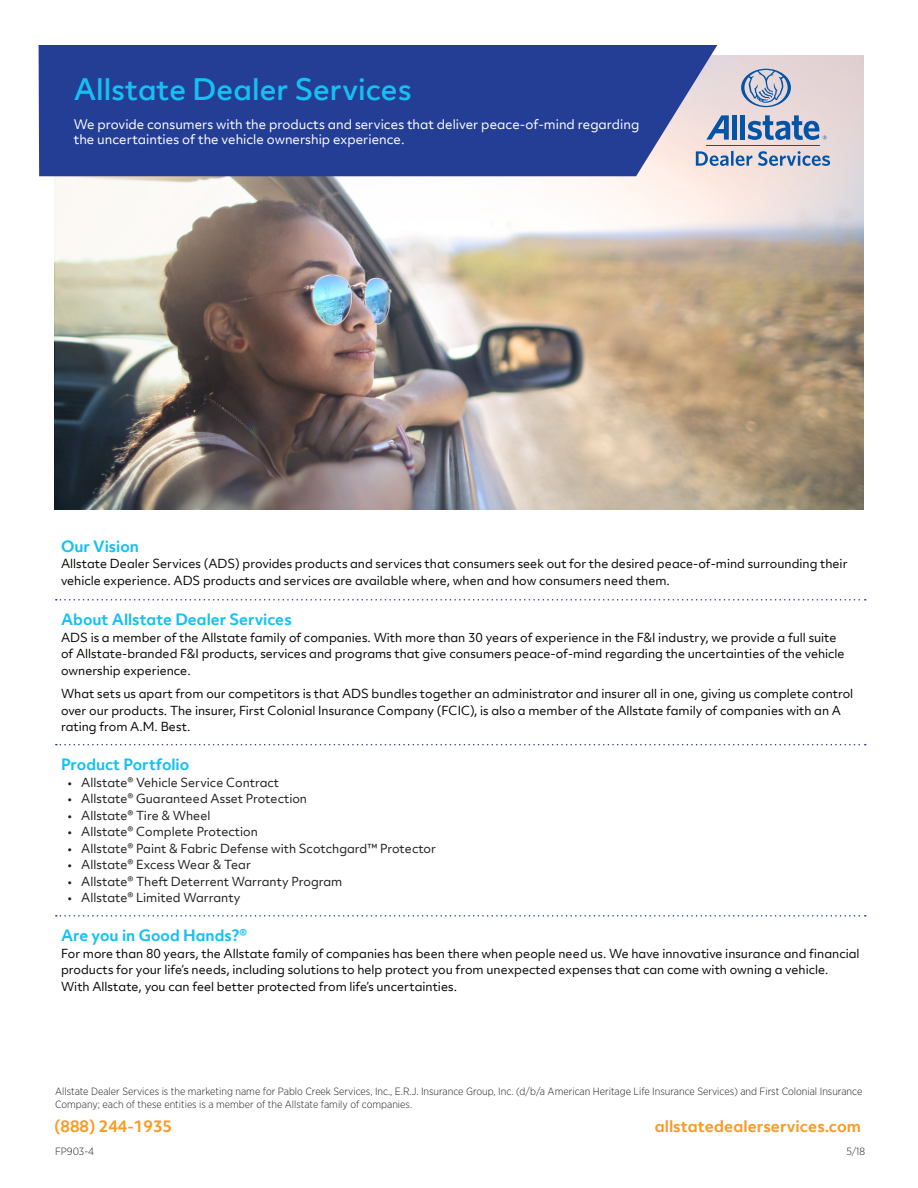
<style>
.page{position:relative;width:918px;height:1188px;background:#fff}
.page>*{position:absolute;margin:0;border:0;box-sizing:border-box;transform-origin:0 0}
.t1{font:500 28.5px "Allstate Objektiv";color:#15c0f2}
.t2{font:700 15.3px "Allstate Objektiv";color:#f89c27}
.Section_Title{font:700 15px "Allstate Objektiv";color:#15c0f2}
.t3{font:12.75px/15.3px "Allstate Objektiv";color:#fff}
.Body{font:12px/16.5px "Allstate Objektiv";color:#090706}
.t4{font:12px "Allstate Objektiv";color:#231f20}
.t5{font:300 10.5px/12.6px "Gotham Narrow";color:#231f20}
</style>
<div class="page">
<img style="left:54px;top:55px;width:809px;height:455px">
<div style="left:39px;top:45px;width:678px;height:131px;background:#243e96"></div>
<svg style="left:741px;top:69px;width:50px;height:38px"></svg>
<svg style="left:706px;top:115px;width:23px;height:25px"></svg>
<div style="left:732px;top:115px;width:5px;height:25px;background:#0154a6"></div>
<div style="left:740px;top:115px;width:5px;height:25px;background:#0154a6"></div>
<svg style="left:748px;top:115px;width:79px;height:25px"></svg>
<svg style="left:696px;top:151px;width:32px;height:15px"></svg>
<hr style="left:731px;top:151px;width:3px;height:15px;background:#0154a6">
<svg style="left:736px;top:151px;width:94px;height:15px"></svg>
<hr style="left:706px;top:145px;width:113px;height:1px;background:#0154a6">
<svg style="left:56px;top:599px;width:810px;height:2px"></svg>
<svg style="left:56px;top:744px;width:810px;height:1px"></svg>
<svg style="left:56px;top:915px;width:810px;height:2px"></svg>
<p class="t1" style="left:74px;top:69px;width:339px">Allstate Dealer Services</p>
<p class="t3" style="left:74px;top:116px;width:567px">We provide consumers with the products and services that deliver peace-of-mind regarding the uncertainties of the vehicle ownership experience.</p>
<p class="Section_Title" style="left:61px;top:536px;width:79px">Our Vision</p>
<p class="Body" style="left:61px;top:555px;width:788px">Allstate Dealer Services (ADS) provides products and services that consumers seek out for the desired peace-of-mind surrounding their vehicle experience. ADS products and services are available where, when and how consumers need them.</p>
<p class="Section_Title" style="left:61px;top:609px;width:232px">About Allstate Dealer Services</p>
<p class="Body" style="left:61px;top:629px;width:785px">ADS is a member of the Allstate family of companies. With more than 30 years of experience in the F&amp;I industry, we provide a full suite of Allstate-branded F&amp;I products, services and programs that give consumers peace-of-mind regarding the uncertainties of the vehicle ownership experience.</p>
<p class="Body" style="left:61px;top:685px;width:794px">What sets us apart from our competitors is that ADS bundles together an administrator and insurer all in one, giving us complete control over our products. The insurer, First Colonial Insurance Company (FCIC), is also a member of the Allstate family of companies with an A rating from A.M. Best.</p>
<p class="Section_Title" style="left:61px;top:754px;width:130px">Product Portfolio</p>
<p class="t4" style="left:68px;top:774px;width:213px">• Allstate® Vehicle Service Contract</p>
<p class="t4" style="left:68px;top:791px;width:241px">• Allstate® Guaranteed Asset Protection</p>
<p class="t4" style="left:68px;top:807px;width:144px">• Allstate® Tire &amp; Wheel</p>
<p class="t4" style="left:68px;top:824px;width:192px">• Allstate® Complete Protection</p>
<p class="t4" style="left:68px;top:840px;width:370px">• Allstate® Paint &amp; Fabric Defense with Scotchgard™ Protector</p>
<p class="t4" style="left:68px;top:857px;width:185px">• Allstate® Excess Wear &amp; Tear</p>
<p class="t4" style="left:68px;top:873px;width:276px">• Allstate® Theft Deterrent Warranty Program</p>
<p class="t4" style="left:68px;top:890px;width:174px">• Allstate® Limited Warranty</p>
<p class="Section_Title" style="left:61px;top:925px;width:187px">Are you in Good Hands?®</p>
<p class="Body" style="left:61px;top:945px;width:800px">For more than 80 years, the Allstate family of companies has been there when people need us. We have innovative insurance and financial products for your life’s needs, including solutions to help protect you from unexpected expenses that can come with owning a vehicle.<br>With Allstate, you can feel better protected from life’s uncertainties.</p>
<p class="t5" style="left:55px;top:1085px;width:809px">Allstate Dealer Services is the marketing name for Pablo Creek Services, Inc., E.R.J. Insurance Group, Inc. (d/b/a American Heritage Life Insurance Services) and First Colonial Insurance<br>Company; each of these entities is a member of the Allstate family of companies.</p>
<p class="t5" style="left:846px;top:1145px;width:20px">5/18</p>
<p class="t2" style="left:54px;top:1116px;width:120px">(888) 244-1935</p>
<p class="t2" style="left:655px;top:1116px;width:208px">allstatedealerservices.com</p>
<p class="t5" style="left:55px;top:1145px;width:41px">FP903-4</p>
</div>
